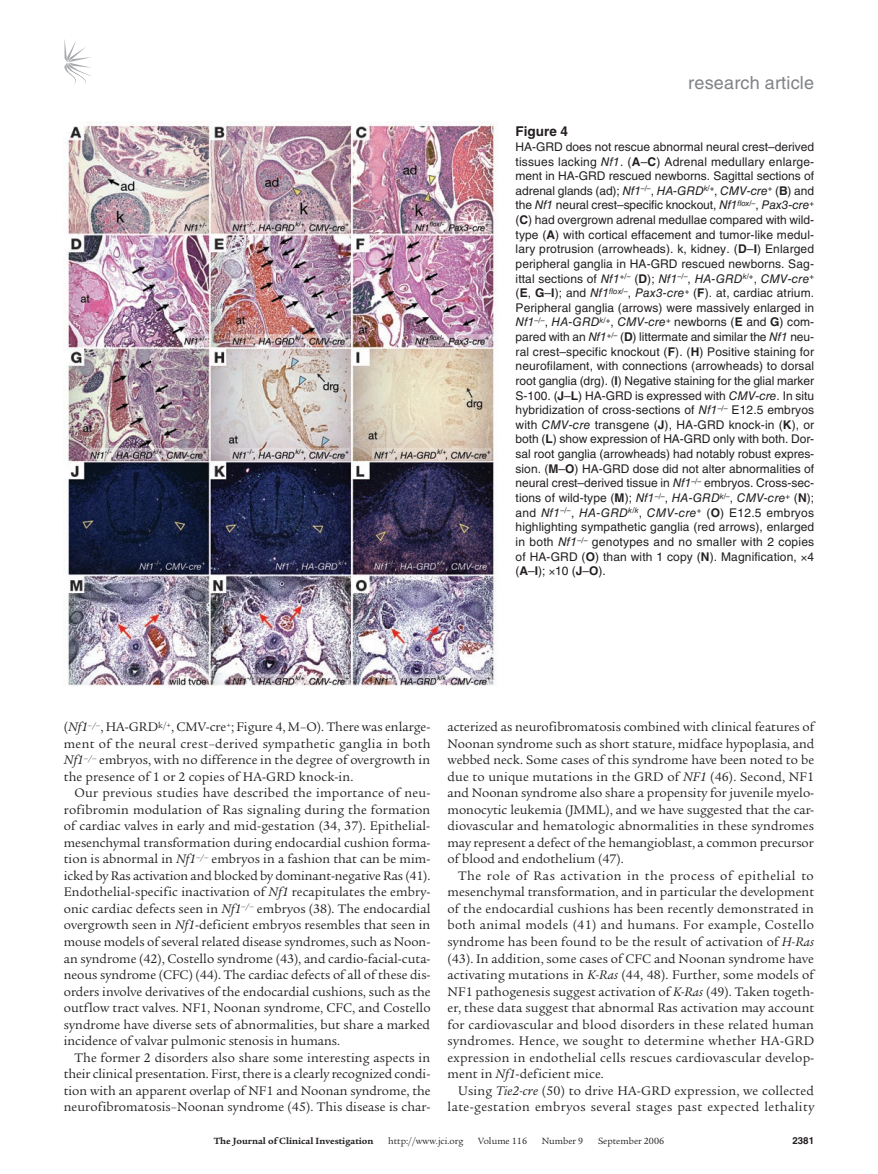
<style>
.page{position:relative;width:878px;height:1174px;background:#fff}
.page>*{position:absolute;margin:0;border:0;box-sizing:border-box;transform-origin:0 0}
.t1{font:18px "Helvetica LT Std";letter-spacing:.01em;color:#808285}
.t2{font:13.5px/16.5px "Legacy Serif Std";letter-spacing:.01em;color:#231f20;text-align:justify}
.t3{font:13.5px/16.5px "Legacy Serif Std";letter-spacing:.03em;color:#231f20;text-align:right}
.t4{font:700 13.5px "Helvetica LT Std";color:#231f20}
.t5{font:12px/14.5px "Helvetica LT Std";letter-spacing:.01em;color:#231f20;text-align:justify}
.t6{font:9.75px "Legacy Serif Std";color:#231f20}
.t7{font:700 9.75px "Legacy Serif Std";color:#231f20}
.t8{font:700 9.75px "Helvetica LT Std";color:#231f20}
.s1{font-style:italic}
.s2{font-weight:700}
</style>
<div class="page">
<svg style="left:64px;top:39px;width:27px;height:45px"></svg>
<img style="left:64px;top:121px;width:432px;height:565px">
<h1 class="t1" style="left:688px;top:72px;width:127px">research article</h1>
<p class="t4" style="left:515px;top:123px;width:54px">Figure 4</p>
<p class="t5" style="left:515px;top:139px;width:300px">HA-GRD does not rescue abnormal neural crest–derived tissues lacking <span class="s1">Nf1</span>. (<span class="s2">A</span>–<span class="s2">C</span>) Adrenal medullary enlarge&shy;ment in HA-GRD rescued newborns. Sagittal sections of adrenal glands (ad); <span class="s1">Nf1</span><sup>–/–</sup>, <span class="s1">HA-GRD</span><sup>k/+</sup>, <span class="s1">CMV-cre</span><sup>+</sup> (<span class="s2">B</span>) and the <span class="s1">Nf1</span> neural crest–specific knockout, <span class="s1">Nf1</span><sup>flox/–</sup>, <span class="s1">Pax3-cre</span><sup>+ </sup>(<span class="s2">C</span>) had overgrown adrenal medullae compared with wild&shy;type (<span class="s2">A</span>) with cortical effacement and tumor-like medul&shy;lary protrusion (arrowheads). k, kidney. (<span class="s2">D</span>–<span class="s2">I</span>) Enlarged peripheral ganglia in HA-GRD rescued newborns. Sag&shy;ittal sections of <span class="s1">Nf1</span><sup>+/–</sup> (<span class="s2">D</span>); <span class="s1">Nf1</span><sup>–/–</sup>, <span class="s1">HA-GRD</span><sup>k/+</sup>, <span class="s1">CMV-cre</span><sup>+ </sup>(<span class="s2">E</span>, <span class="s2">G</span>–<span class="s2">I</span>); and <span class="s1">Nf1</span><sup>flox/–</sup>, <span class="s1">Pax3-cre</span><sup>+</sup> (<span class="s2">F</span>). at, cardiac atrium.<br>Peripheral ganglia (arrows) were massively enlarged in <span class="s1">Nf1</span><sup>–/–</sup>, <span class="s1">HA-GRD</span><sup>k/+</sup>, <span class="s1">CMV-cre</span><sup>+</sup> newborns (<span class="s2">E</span> and <span class="s2">G</span>) com&shy;pared with an <span class="s1">Nf1</span><sup>+/–</sup> (<span class="s2">D</span>) littermate and similar the <span class="s1">Nf1</span> neu&shy;ral crest–specific knockout (<span class="s2">F</span>). (<span class="s2">H</span>) Positive staining for neurofilament, with connections (arrowheads) to dorsal root ganglia (drg). (<span class="s2">I</span>) Negative staining for the glial marker S-100. (<span class="s2">J</span>–<span class="s2">L</span>) HA-GRD is expressed with <span class="s1">CMV-cre</span>. In situ hybridization of cross-sections of <span class="s1">Nf1</span><sup>–/–</sup> E12.5 embryos with <span class="s1">CMV-cre</span> transgene (<span class="s2">J</span>), HA-GRD knock-in (<span class="s2">K</span>), or both (<span class="s2">L</span>) show expression of HA-GRD only with both. Dor&shy;sal root ganglia (arrowheads) had notably robust expres&shy;sion. (<span class="s2">M</span>–<span class="s2">O</span>) HA-GRD dose did not alter abnormalities of neural crest–derived tissue in <span class="s1">Nf1</span><sup>–/–</sup> embryos. Cross-sec&shy;tions of wild-type (<span class="s2">M</span>); <span class="s1">Nf1</span><sup>–/–</sup>, <span class="s1">HA-GRD</span><sup>k/–</sup>, <span class="s1">CMV-cre</span><sup>+</sup> (<span class="s2">N</span>); and <span class="s1">Nf1</span><sup>–/–</sup>, <span class="s1">HA-GRD</span><sup>k/k</sup>, <span class="s1">CMV-cre</span><sup>+</sup> (<span class="s2">O</span>) E12.5 embryos highlighting sympathetic ganglia (red arrows), enlarged in both <span class="s1">Nf1</span><sup>–/–</sup> genotypes and no smaller with 2 copies of HA-GRD (<span class="s2">O</span>) than with 1 copy (<span class="s2">N</span>). Magnification, 4 (<span class="s2">A</span>–<span class="s2">I</span>); 10 (<span class="s2">J</span>–<span class="s2">O</span>).</p>
<p class="t2" style="left:64px;top:719px;width:368px">(<span class="s1">Nf1</span><sup>–/–</sup>, HA-GRD<sup>k/+</sup>, CMV-cre<sup>+</sup>; Figure 4, M–O). There was enlarge&shy;ment of the neural crest–derived sympathetic ganglia in both <span class="s1">Nf1</span><sup>–/–</sup> embryos, with no difference in the degree of overgrowth in the presence of 1 or 2 copies of HA-GRD knock-in.</p>
<p class="t2" style="left:64px;top:785px;width:368px;text-indent:11px">Our previous studies have described the importance of neu&shy;rofibromin modulation of Ras signaling during the formation of cardiac valves in early and mid-gestation (34, 37). Epithelial&shy;mesenchymal transformation during endocardial cushion forma&shy;tion is abnormal in <span class="s1">Nf1</span><sup>–/–</sup> embryos in a fashion that can be mim&shy;icked by Ras activation and blocked by dominant-negative Ras (41).<br>Endothelial-specific inactivation of <span class="s1">Nf1</span> recapitulates the embry&shy;onic cardiac defects seen in <span class="s1">Nf1</span><sup>–/–</sup> embryos (38). The endocardial overgrowth seen in <span class="s1">Nf1</span>-deficient embryos resembles that seen in mouse models of several related disease syndromes, such as Noon&shy;an syndrome (42), Costello syndrome (43), and cardio-facial-cuta&shy;neous syndrome (CFC) (44). The cardiac defects of all of these dis&shy;orders involve derivatives of the endocardial cushions, such as the outflow tract valves. NF1, Noonan syndrome, CFC, and Costello syndrome have diverse sets of abnormalities, but share a marked incidence of valvar pulmonic stenosis in humans.</p>
<p class="t2" style="left:64px;top:1049px;width:368px;text-indent:11px">The former 2 disorders also share some interesting aspects in their clinical presentation. First, there is a clearly recognized condi&shy;tion with an apparent overlap of NF1 and Noonan syndrome, the neurofibromatosis–Noonan syndrome (45). This disease is char-</p>
<p class="t2" style="left:447px;top:719px;width:368px">acterized as neurofibromatosis combined with clinical features of Noonan syndrome such as short stature, midface hypoplasia, and webbed neck. Some cases of this syndrome have been noted to be due to unique mutations in the GRD of <span class="s1">NF1</span> (46). Second, NF1 and Noonan syndrome also share a propensity for juvenile myelo&shy;monocytic leukemia (JMML), and we have suggested that the car&shy;diovascular and hematologic abnormalities in these syndromes may represent a defect of the hemangioblast, a common precursor of blood and endothelium (47).</p>
<p class="t2" style="left:447px;top:867px;width:368px;text-indent:11px">The role of Ras activation in the process of epithelial to mesenchymal transformation, and in particular the development of the endocardial cushions has been recently demonstrated in both animal models (41) and humans. For example, Costello syndrome has been found to be the result of activation of <span class="s1">H-Ras </span>(43). In addition, some cases of CFC and Noonan syndrome have activating mutations in <span class="s1">K-Ras</span> (44, 48). Further, some models of NF1 pathogenesis suggest activation of <span class="s1">K-Ras</span> (49). Taken togeth&shy;er, these data suggest that abnormal Ras activation may account for cardiovascular and blood disorders in these related human syndromes. Hence, we sought to determine whether HA-GRD expression in endothelial cells rescues cardiovascular develop&shy;ment in <span class="s1">Nf1</span>-deficient mice.</p>
<p class="t3" style="left:447px;top:1082px;width:368px">Using <span class="s1">Tie2-cre</span> (50) to drive HA-GRD expression, we collected late-gestation embryos several stages past expected lethality</p>
<p class="t7" style="left:214px;top:1135px;width:161px">The Journal of Clinical Investigation</p>
<p class="t6" style="left:388px;top:1135px;width:77px">http://www.jci.org</p>
<p class="t6" style="left:478px;top:1135px;width:50px">Volume 116</p>
<p class="t6" style="left:541px;top:1135px;width:43px">Number 9</p>
<p class="t6" style="left:598px;top:1135px;width:68px">September 2006</p>
<p class="t8" style="left:792px;top:1134px;width:23px">2381</p>
</div>
